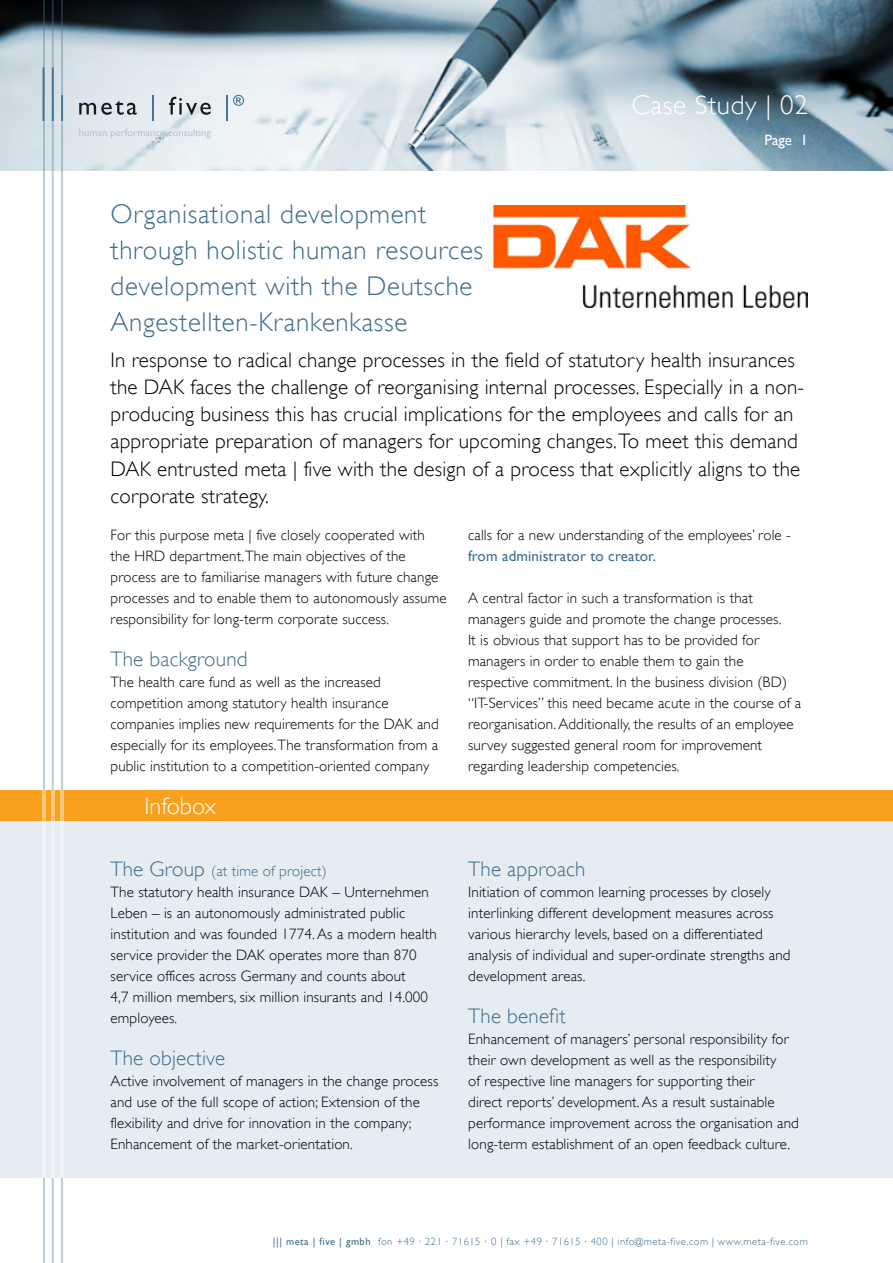
<style>
.page{position:relative;width:893px;height:1263px;background:#fff}
.page>*{position:absolute;margin:0;border:0;box-sizing:border-box;transform-origin:0 0}
.t1{font:300 27px/36px "Gill Sans";letter-spacing:.025em;color:#406d8c}
.t2{font:300 27px "Gill Sans";letter-spacing:.025em;color:#fff}
.t3{font:300 24px "Gill Sans";color:#fff}
.t4{font:300 21px/27px "Gill Sans";letter-spacing:.01em;color:#000}
.t5{font:300 21px "Gill Sans";letter-spacing:.01em;color:#406d8c}
.t6{font:300 15px/21px "Gill Sans";letter-spacing:.01em;color:#000}
.t7{font:15px "Gill Sans";letter-spacing:.01em;color:#3a6f8f}
.t8{font:15px "Gill Sans";color:#fff}
.t9{font:300 10.5px "Gill Sans";letter-spacing:.05em;color:#406d8c}
.s1{font-size:21px;color:#406d8c}
.s2{color:#406d8c}
.s3{font-weight:400}
</style>
<div class="page">
<img style="left:0;top:0;width:893px;height:170px">
<hr style="left:43px;top:0;width:1px;height:1263px;background:#467592">
<hr style="left:52px;top:0;width:2px;height:1263px;background:#467592">
<hr style="left:61px;top:0;width:2px;height:1263px;background:#467592">
<svg style="left:79px;top:101px;width:58px;height:14px"></svg>
<hr style="left:152px;top:95px;width:2px;height:26px;background:#467592">
<svg style="left:169px;top:96px;width:42px;height:19px"></svg>
<hr style="left:226px;top:95px;width:2px;height:26px;background:#467592">
<svg style="left:79px;top:129px;width:132px;height:10px"></svg>
<svg style="left:233px;top:95px;width:11px;height:11px"></svg>
<img style="left:493px;top:205px;width:315px;height:103px">
<div style="left:0;top:821px;width:893px;height:357px;background:#e5ecf2"></div>
<div style="left:0;top:790px;width:893px;height:31px;background:#f9a01e"></div>
<hr style="left:43px;top:790px;width:3px;height:388px;background:#fff">
<hr style="left:52px;top:790px;width:3px;height:388px;background:#fff">
<hr style="left:61px;top:790px;width:3px;height:388px;background:#fff">
<h1 class="t2" style="left:632px;top:90px;width:178px">Case Study | 02</h1>
<h1 class="t1" style="left:111px;top:196px;width:374px">Organisational development through holistic human resources development with the Deutsche<br>Angestellten-Krankenkasse</h1>
<p class="t8" style="left:764px;top:131px;width:45px">Page 1</p>
<p class="t4" style="left:111px;top:347px;width:695px">In response to radical change processes in the field of statutory health insurances the DAK faces the challenge of reorganising internal processes. Especially in a non&shy;producing business this has crucial implications for the employees and calls for an appropriate preparation of managers for upcoming changes. To meet this demand DAK entrusted meta | five with the design of a process that explicitly aligns to the corporate strategy.</p>
<p class="t6" style="left:111px;top:525px;width:338px">For this purpose meta | five closely cooperated with the HRD department. The main objectives of the process are to familiarise managers with future change processes and to enable them to autonomously assume responsibility for long-term corporate success.</p>
<h3 class="t5" style="left:111px;top:647px;width:138px">The background</h3>
<p class="t6" style="left:111px;top:672px;width:330px">The health care fund as well as the increased competition among statutory health insurance companies implies new requirements for the DAK and especially for its employees. The transformation from a public institution to a competition-oriented company</p>
<h2 class="t3" style="left:145px;top:792px;width:73px">Infobox</h2>
<p class="t6" style="left:111px;top:861px;width:328px"><span class="s1">The Group</span> <span class="s2">(at time of project)<br></span>The statutory health insurance DAK – Unternehmen Leben – is an autonomously administrated public institution and was founded 1774. As a modern health service provider the DAK operates more than 870 service offices across Germany and counts about<br>4,7 million members, six million insurants and 14.000 employees.</p>
<h3 class="t5" style="left:111px;top:1046px;width:116px">The objective</h3>
<p class="t6" style="left:111px;top:1071px;width:329px">Active involvement of managers in the change process and use of the full scope of action; Extension of the flexibility and drive for innovation in the company; Enhancement of the market-orientation.</p>
<p class="t6" style="left:468px;top:525px;width:324px">calls for a new understanding of the employees’ role -</p>
<p class="t7" style="left:468px;top:547px;width:190px">from administrator to creator.</p>
<p class="t6" style="left:468px;top:588px;width:335px">A central factor in such a transformation is that managers guide and promote the change processes.<br>It is obvious that support has to be provided for managers in order to enable them to gain the respective commitment. In the business division (BD) “IT-Services” this need became acute in the course of a reorganisation. Additionally, the results of an employee survey suggested general room for improvement regarding leadership competencies.</p>
<h3 class="t5" style="left:468px;top:857px;width:119px">The approach</h3>
<p class="t6" style="left:468px;top:882px;width:324px">Initiation of common learning processes by closely interlinking different development measures across various hierarchy levels, based on a differentiated analysis of individual and super-ordinate strengths and development areas.</p>
<h3 class="t5" style="left:468px;top:1004px;width:99px">The benefit</h3>
<p class="t6" style="left:468px;top:1029px;width:332px">Enhancement of managers’ personal responsibility for their own development as well as the responsibility<br>of respective line managers for supporting their<br>direct reports’ development. As a result sustainable performance improvement across the organisation and long-term establishment of an open feedback culture.</p>
<p class="t9" style="left:273px;top:1235px;width:537px"><span class="s3">||| meta | five | gmbh</span> fon +49 221 71615 0 | fax +49 71615 400 | info@meta-five.com | www.meta-five.com</p>
</div>
